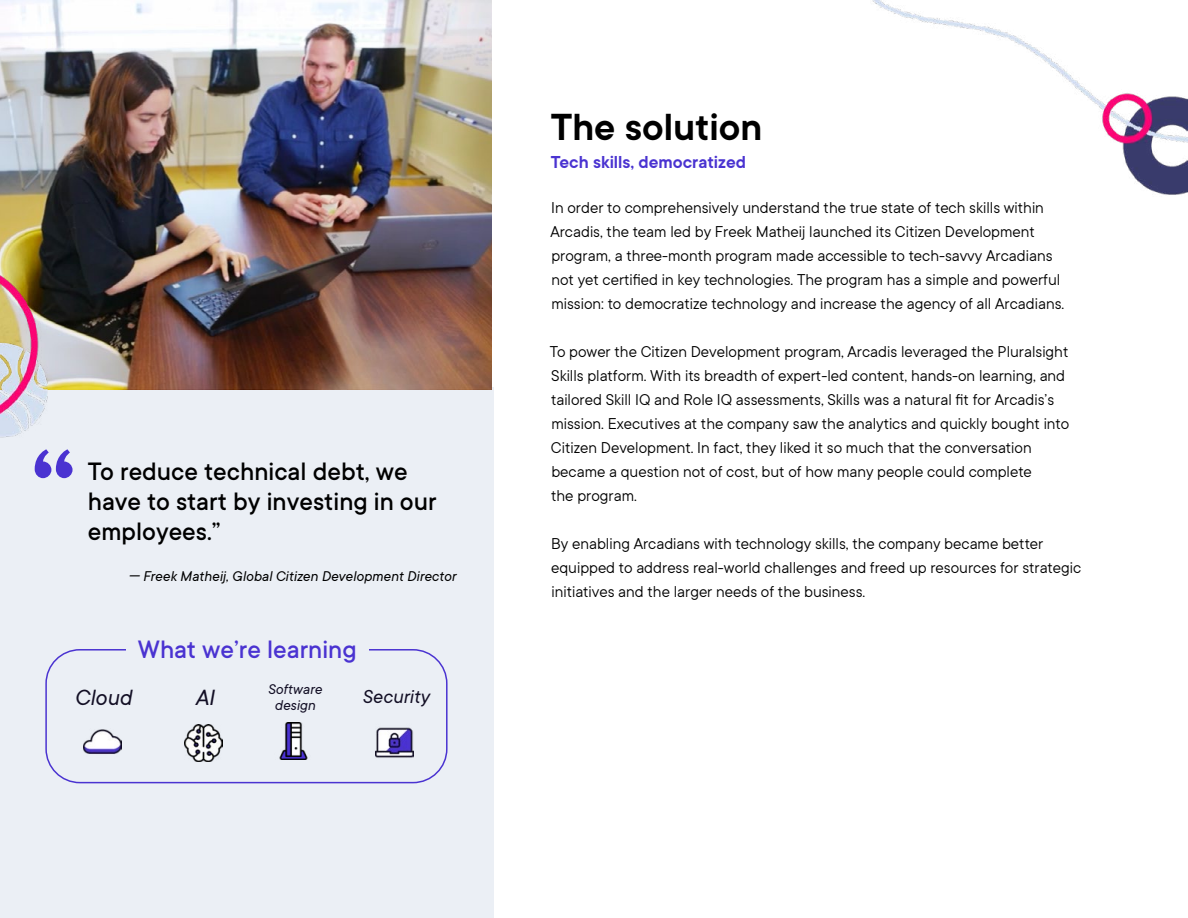
<style>
.page{position:relative;width:1188px;height:918px;background:#fff}
.page>*{position:absolute;margin:0;border:0;box-sizing:border-box;transform-origin:0 0}
.t1{font:600 111px "PSTT Commons";color:#4a33d1}
.t2{font:600 36px "PSTT Commons";color:#000}
.t3{font:500 24px/30px "PSTT Commons";color:#000}
.t4{font:500 24px "PSTT Commons";color:#4a33d1}
.t5{font:italic 21px "PSTT Commons";color:#130f25}
.t6{font:italic 18px "PSTT Commons";color:#130f25}
.t7{font:600 16.5px "PSTT Commons";color:#4a33d1}
.t8{font:15px/24px "PSTT Commons";color:#000}
.t9{font:italic 13.5px "PSTT Commons";color:#000}
.t10{font:italic 13.5px/16.5px "PSTT Commons";color:#130f25;text-align:center}
</style>
<div class="page">
<img style="left:0;top:0;width:1188px;height:918px">
<img style="left:275px;top:722px;width:37px;height:38px">
<img style="left:376px;top:724px;width:37px;height:37px">
<h1 class="t1" style="left:30px;top:411px;width:48px">“</h1>
<h3 class="t3" style="left:88px;top:456px;width:350px">To reduce technical debt, we have to start by investing in our employees.”</h3>
<p class="t9" style="left:128px;top:566px;width:329px">— Freek Matheij, Global Citizen Development Director</p>
<h3 class="t4" style="left:138px;top:632px;width:220px">What we’re learning</h3>
<p class="t10" style="left:268px;top:680px;width:56px">Software design</p>
<p class="t6" style="left:362px;top:683px;width:69px">Security</p>
<h3 class="t5" style="left:74px;top:683px;width:59px">Cloud</h3>
<h3 class="t5" style="left:195px;top:683px;width:21px">AI</h3>
<h2 class="t2" style="left:551px;top:100px;width:213px">The solution</h2>
<p class="t7" style="left:551px;top:150px;width:197px">Tech skills, democratized</p>
<p class="t8" style="left:550px;top:195px;width:515px">In order to comprehensively understand the true state of tech skills within Arcadis, the team led by Freek Matheij launched its Citizen Development program, a three-month program made accessible to tech-savvy Arcadians not yet certified in key technologies. The program has a simple and powerful mission: to democratize technology and increase the agency of all Arcadians.</p>
<p class="t8" style="left:550px;top:339px;width:521px">To power the Citizen Development program, Arcadis leveraged the Pluralsight Skills platform. With its breadth of expert-led content, hands-on learning, and tailored Skill IQ and Role IQ assessments, Skills was a natural fit for Arcadis’s mission. Executives at the company saw the analytics and quickly bought into Citizen Development. In fact, they liked it so much that the conversation became a question not of cost, but of how many people could complete<br>the program.</p>
<p class="t8" style="left:551px;top:531px;width:531px">By enabling Arcadians with technology skills, the company became better equipped to address real-world challenges and freed up resources for strategic initiatives and the larger needs of the business.</p>
</div>
